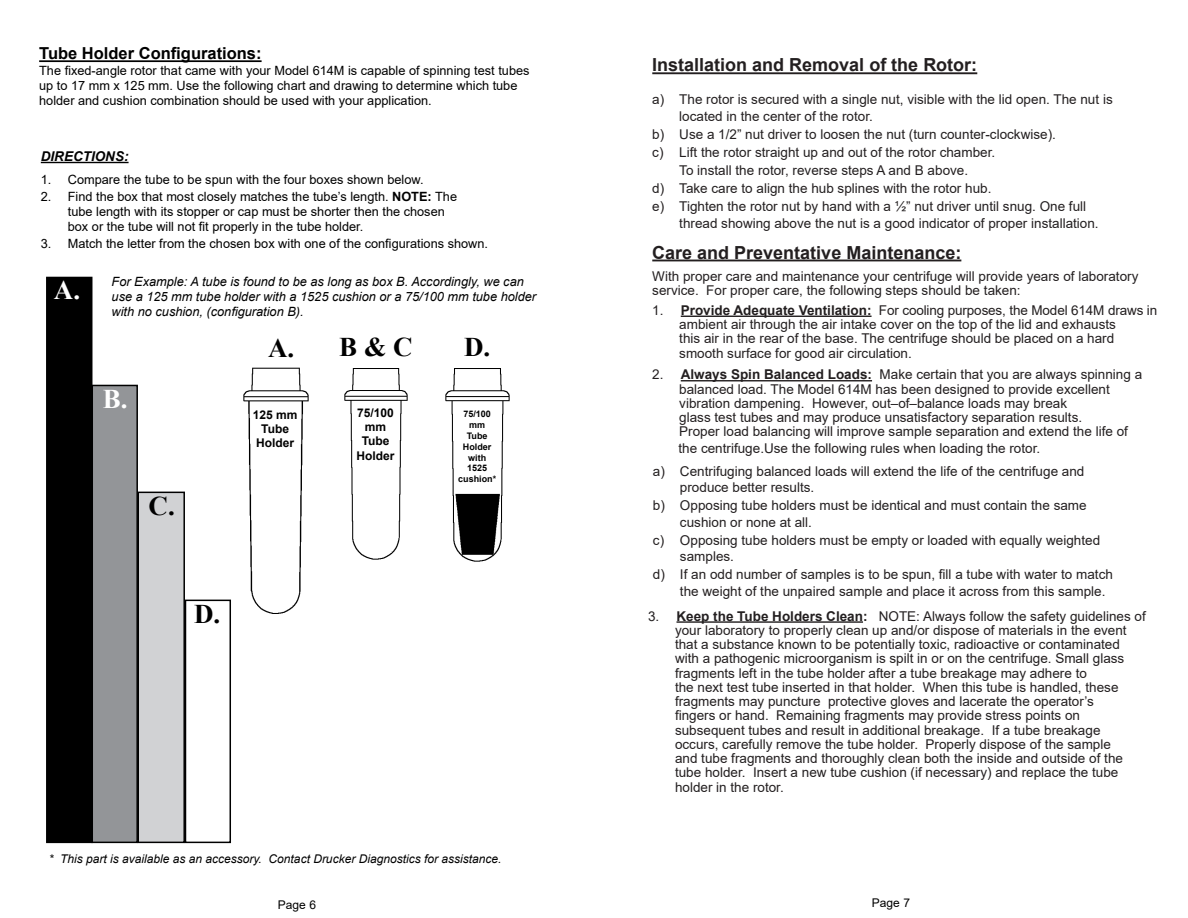
<style>
.page{position:relative;width:1188px;height:918px;background:#fff}
.page>*{position:absolute;margin:0;border:0;box-sizing:border-box;transform-origin:0 0}
.t1{font:700 27px "Times New Roman";color:#000}
.t2{font:700 27px "Times New Roman";color:#fff}
.Default_Text{font:700 18px "Arial";color:#231f20}
.Default_Text-2{font:700 16.5px "Arial";color:#000}
.Default_Text-3{font:13.5px/14.2px "Arial";color:#231f20}
.t3{font:italic 700 13.5px "Arial";color:#000}
.Default_Text-4{font:12.75px/15.3px "Arial";color:#000}
.t4{font:italic 12.75px/15.3px "Arial";color:#000}
.t5{font:italic 12px "Arial";color:#000}
.t6{font:700 12px/14.4px "Arial";color:#000;text-align:center}
.t7{font:12px "Arial";color:#000}
.t8{font:700 9px/10.8px "Arial";color:#000;text-align:center}
.s1{font-weight:700}
</style>
<div class="page">
<hr style="left:652px;top:72px;width:325px;height:2px;background:#231f20">
<hr style="left:652px;top:260px;width:309px;height:1px;background:#231f20">
<hr style="left:681px;top:316px;width:191px;height:1px;background:#231f20">
<hr style="left:681px;top:380px;width:191px;height:1px;background:#231f20">
<hr style="left:677px;top:621px;width:186px;height:2px;background:#231f20">
<img style="left:445px;top:369px;width:64px;height:192px">
<hr style="left:39px;top:60px;width:223px;height:2px;background:#000">
<hr style="left:41px;top:162px;width:88px;height:1px;background:#000">
<div style="left:92px;top:385px;width:46px;height:458px;background:#939598;border:2px solid #000"></div>
<div style="left:137px;top:492px;width:48px;height:351px;background:#d1d2d4;border:2px solid #000"></div>
<div style="left:185px;top:600px;width:46px;height:243px;border:2px solid #000"></div>
<div style="left:46px;top:277px;width:46px;height:566px;background:#000;border:2px solid #000"></div>
<img style="left:345px;top:368px;width:63px;height:191px">
<img style="left:244px;top:367px;width:65px;height:246px">
<p class="Default_Text-2" style="left:39px;top:42px;width:224px">Tube Holder Configurations:</p>
<p class="Default_Text-4" style="left:39px;top:63px;width:492px">The fixed-angle rotor that came with your Model 614M is capable of spinning test tubes up to 17 mm x 125 mm. Use the following chart and drawing to determine which tube holder and cushion combination should be used with your application.</p>
<p class="t3" style="left:41px;top:147px;width:89px">DIRECTIONS:</p>
<p class="Default_Text-4" style="left:41px;top:172px;width:384px">1. Compare the tube to be spun with the four boxes shown below.</p>
<p class="Default_Text-4" style="left:68px;top:188px;width:391px;text-indent:-27px">2. Find the box that most closely matches the tube’s length. <span class="s1">NOTE:</span> The tube length with its stopper or cap must be shorter then the chosen box or the tube will not fit properly in the tube holder.</p>
<p class="Default_Text-4" style="left:41px;top:236px;width:449px">3. Match the letter from the chosen box with one of the configurations shown.</p>
<p class="t2" style="left:54px;top:271px;width:28px">A.</p>
<p class="t4" style="left:112px;top:274px;width:426px">For Example: A tube is found to be as long as box B. Accordingly, we can use a 125 mm tube holder with a 1525 cushion or a 75/100 mm tube holder with no cushion, (configuration B).</p>
<p class="t2" style="left:103px;top:380px;width:26px">B.</p>
<p class="t1" style="left:149px;top:486px;width:28px">C.</p>
<p class="t1" style="left:268px;top:328px;width:28px">A.</p>
<p class="t1" style="left:464px;top:327px;width:28px">D.</p>
<p class="t1" style="left:339px;top:328px;width:75px">B &amp; C</p>
<p class="t6" style="left:253px;top:407px;width:46px">125 mm</p>
<p class="t6" style="left:261px;top:422px;width:29px">Tube</p>
<p class="t6" style="left:256px;top:436px;width:40px">Holder</p>
<p class="t6" style="left:357px;top:405px;width:38px">75/100 mm</p>
<p class="t6" style="left:362px;top:434px;width:29px">Tube</p>
<p class="t6" style="left:357px;top:448px;width:40px">Holder</p>
<p class="t8" style="left:463px;top:409px;width:29px">75/100 mm</p>
<p class="t8" style="left:467px;top:431px;width:22px">Tube</p>
<p class="t8" style="left:463px;top:441px;width:30px">Holder</p>
<p class="t8" style="left:468px;top:452px;width:19px">with</p>
<p class="t8" style="left:467px;top:463px;width:22px">1525</p>
<p class="t8" style="left:458px;top:474px;width:40px">cushion*</p>
<p class="t1" style="left:194px;top:595px;width:28px">D.</p>
<p class="t5" style="left:49px;top:851px;width:454px">* This part is available as an accessory. Contact Drucker Diagnostics for assistance.</p>
<p class="t7" style="left:278px;top:897px;width:40px">Page 6</p>
<p class="Default_Text" style="left:652px;top:52px;width:327px">Installation and Removal of the Rotor:</p>
<p class="Default_Text-3" style="left:679px;top:91px;width:435px;line-height:16.5px;text-indent:-27px">a) The rotor is secured with a single nut, visible with the lid open. The nut is located in the center of the rotor.</p>
<p class="Default_Text-3" style="left:652px;top:127px;width:405px">b) Use a 1/2” nut driver to loosen the nut (turn counter-clockwise).</p>
<p class="Default_Text-3" style="left:652px;top:145px;width:344px">c) Lift the rotor straight up and out of the rotor chamber.</p>
<p class="Default_Text-3" style="left:679px;top:163px;width:290px">To install the rotor, reverse steps A and B above.</p>
<p class="Default_Text-3" style="left:652px;top:181px;width:341px">d) Take care to align the hub splines with the rotor hub.</p>
<p class="Default_Text-3" style="left:679px;top:198px;width:421px;line-height:16.5px;text-indent:-27px">e) Tighten the rotor nut by hand with a ½” nut driver until snug. One full thread showing above the nut is a good indicator of proper installation.</p>
<p class="Default_Text" style="left:652px;top:240px;width:311px">Care and Preventative Maintenance:</p>
<p class="Default_Text-3" style="left:652px;top:270px;width:488px;line-height:13.5px">With proper care and maintenance your centrifuge will provide years of laboratory service. For proper care, the following steps should be taken:</p>
<p class="Default_Text-3" style="left:652px;top:303px;width:507px">1. <span class="s1">Provide Adequate Ventilation:</span> For cooling purposes, the Model 614M draws in</p>
<p class="Default_Text-3" style="left:679px;top:317px;width:438px">ambient air through the air intake cover on the top of the lid and exhausts this air in the rear of the base. The centrifuge should be placed on a hard smooth surface for good air circulation.</p>
<p class="Default_Text-3" style="left:679px;top:367px;width:464px;text-indent:-27px">2. <span class="s1">Always Spin Balanced Loads:</span> Make certain that you are always spinning a balanced load. The Model 614M has been designed to provide excellent vibration dampening. However, out–of–balance loads may break<br>glass test tubes and may produce unsatisfactory separation results.<br>Proper load balancing will improve sample separation and extend the life of</p>
<p class="Default_Text-3" style="left:679px;top:441px;width:363px">the centrifuge.Use the following rules when loading the rotor.</p>
<p class="Default_Text-3" style="left:680px;top:463px;width:406px;line-height:16.5px;text-indent:-27px">a) Centrifuging balanced loads will extend the life of the centrifuge and produce better results.</p>
<p class="Default_Text-3" style="left:680px;top:497px;width:408px;line-height:16.5px;text-indent:-27px">b) Opposing tube holders must be identical and must contain the same cushion or none at all.</p>
<p class="Default_Text-3" style="left:680px;top:532px;width:422px;line-height:16.5px;text-indent:-27px">c) Opposing tube holders must be empty or loaded with equally weighted samples.</p>
<p class="Default_Text-3" style="left:680px;top:566px;width:434px;line-height:16.5px;text-indent:-27px">d) If an odd number of samples is to be spun, fill a tube with water to match the weight of the unpaired sample and place it across from this sample.</p>
<p class="Default_Text-3" style="left:648px;top:609px;width:499px">3. <span class="s1">Keep the Tube Holders Clean:</span> NOTE: Always follow the safety guidelines of</p>
<p class="Default_Text-3" style="left:675px;top:623px;width:453px">your laboratory to properly clean up and/or dispose of materials in the event</p>
<p class="Default_Text-3" style="left:675px;top:637px;width:446px">that a substance known to be potentially toxic, radioactive or contaminated</p>
<p class="Default_Text-3" style="left:675px;top:651px;width:451px">with a pathogenic microorganism is spilt in or on the centrifuge. Small glass fragments left in the tube holder after a tube breakage may adhere to</p>
<p class="Default_Text-3" style="left:675px;top:680px;width:445px">the next test tube inserted in that holder. When this tube is handled, these</p>
<p class="Default_Text-3" style="left:675px;top:694px;width:420px">fragments may puncture protective gloves and lacerate the operator’s fingers or hand. Remaining fragments may provide stress points on</p>
<p class="Default_Text-3" style="left:675px;top:723px;width:427px">subsequent tubes and result in additional breakage. If a tube breakage</p>
<p class="Default_Text-3" style="left:675px;top:737px;width:437px">occurs, carefully remove the tube holder. Properly dispose of the sample</p>
<p class="Default_Text-3" style="left:675px;top:751px;width:450px">and tube fragments and thoroughly clean both the inside and outside of the</p>
<p class="Default_Text-3" style="left:675px;top:765px;width:445px">tube holder. Insert a new tube cushion (if necessary) and replace the tube</p>
<p class="Default_Text-3" style="left:675px;top:780px;width:110px">holder in the rotor.</p>
<p class="t7" style="left:872px;top:894px;width:40px">Page 7</p>
</div>
